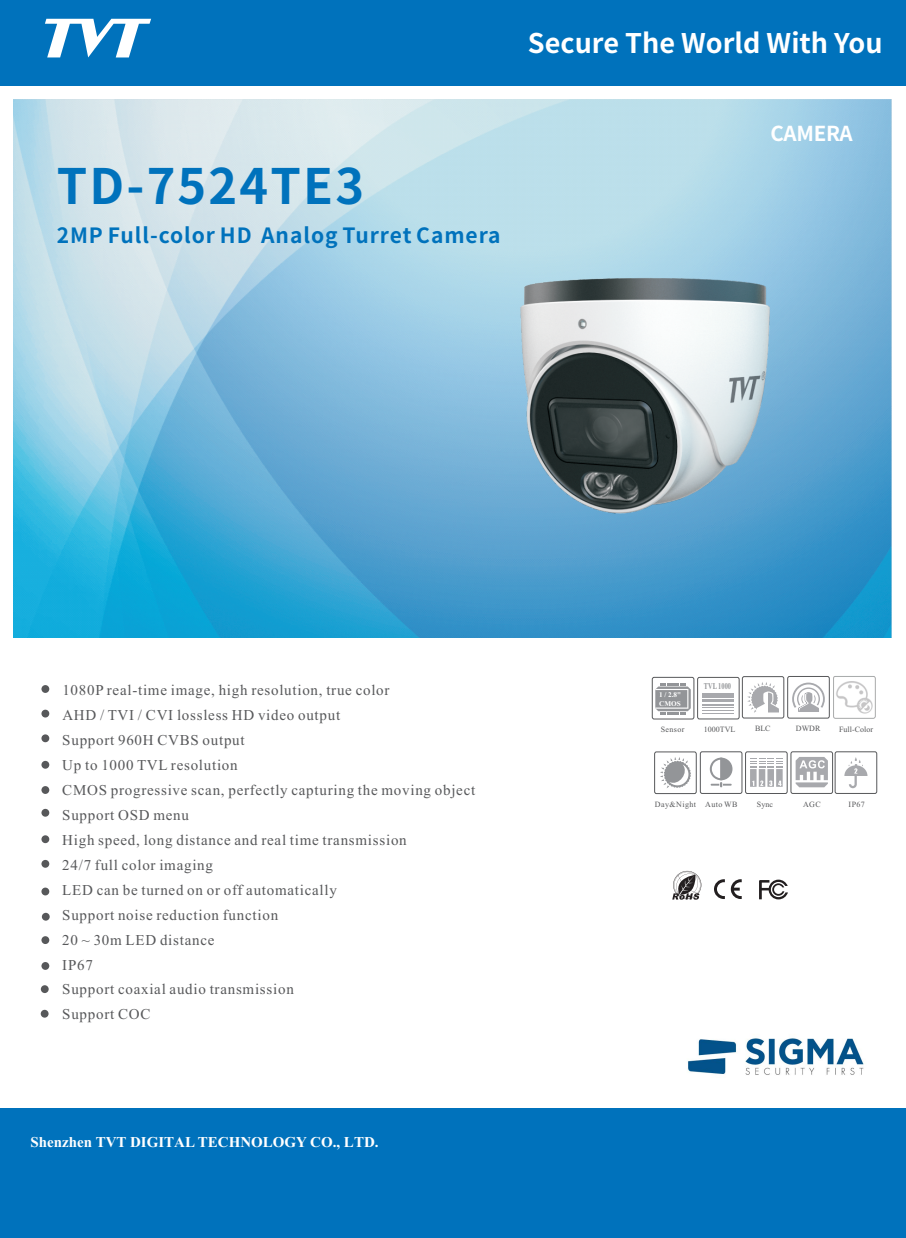
<style>
.page{position:relative;width:906px;height:1238px;background:#fff}
.page>*{position:absolute;margin:0;border:0;box-sizing:border-box;transform-origin:0 0}
.t1{font:700 48.75px "Source Han Sans CN";letter-spacing:.045em;color:#0072bc}
.t2{font:700 27px "Source Han Sans CN";color:#fff}
.t3{font:700 21px "Source Han Sans CN";letter-spacing:.045em;color:#0072bc}
.t4{font:700 20.55px "Source Han Sans CN";letter-spacing:-.015em;color:#fff}
.t5{font:15px/24.9px "Times New Roman";letter-spacing:.05em;color:#57585a}
.t6{font:700 15px "Times New Roman";color:#fff}
.t7{font:700 9px "Times New Roman";color:#939598;scale:.71 1}
.t8{font:7.95px "Times New Roman";color:#57585a}
.t9{font:7.95px "Times New Roman";letter-spacing:.05em;color:#57585a}
.t10{font:700 7.2px "Times New Roman";color:#fff}
</style>
<div class="page">
<img style="left:14px;top:100px;width:877px;height:537px">
<svg style="left:672px;top:870px;width:29px;height:29px"></svg>
<svg style="left:759px;top:879px;width:29px;height:20px"></svg>
<svg style="left:714px;top:879px;width:27px;height:20px"></svg>
<div style="left:0;top:0;width:906px;height:85px;background:#0072bc"></div>
<div style="left:0;top:1108px;width:906px;height:129px;background:#0072bc"></div>
<svg style="left:45px;top:19px;width:106px;height:38px"></svg>
<div style="left:41px;top:685px;width:8px;height:8px;background:#57585a;border-radius:50%"></div>
<div style="left:41px;top:709px;width:8px;height:8px;background:#57585a;border-radius:50%"></div>
<div style="left:41px;top:734px;width:8px;height:8px;background:#57585a;border-radius:50%"></div>
<div style="left:41px;top:760px;width:8px;height:8px;background:#57585a;border-radius:50%"></div>
<div style="left:41px;top:786px;width:8px;height:8px;background:#57585a;border-radius:50%"></div>
<div style="left:41px;top:808px;width:8px;height:8px;background:#57585a;border-radius:50%"></div>
<div style="left:41px;top:835px;width:8px;height:8px;background:#57585a;border-radius:50%"></div>
<div style="left:41px;top:859px;width:8px;height:8px;background:#57585a;border-radius:50%"></div>
<div style="left:41px;top:887px;width:8px;height:8px;background:#57585a;border-radius:50%"></div>
<div style="left:42px;top:912px;width:8px;height:8px;background:#57585a;border-radius:50%"></div>
<div style="left:41px;top:936px;width:8px;height:8px;background:#57585a;border-radius:50%"></div>
<div style="left:41px;top:962px;width:8px;height:7px;background:#57585a;border-radius:50%"></div>
<div style="left:41px;top:985px;width:8px;height:8px;background:#57585a;border-radius:50%"></div>
<div style="left:41px;top:1009px;width:8px;height:8px;background:#57585a;border-radius:50%"></div>
<svg style="left:660px;top:757px;width:31px;height:31px"></svg>
<svg style="left:710px;top:757px;width:22px;height:30px"></svg>
<div style="left:654px;top:751px;width:42px;height:42px;border:1px solid #57585a;border-radius:2px"></div>
<div style="left:700px;top:751px;width:42px;height:42px;border:1px solid #57585a;border-radius:2px"></div>
<div style="left:791px;top:751px;width:41px;height:42px;border:1px solid #57585a;border-radius:2px"></div>
<svg style="left:795px;top:757px;width:33px;height:30px"></svg>
<svg style="left:844px;top:757px;width:23px;height:31px"></svg>
<div style="left:835px;top:751px;width:42px;height:42px;border:1px solid #57585a;border-radius:2px"></div>
<div style="left:652px;top:677px;width:42px;height:42px;border:1px solid #57585a;border-radius:2px"></div>
<svg style="left:655px;top:683px;width:36px;height:31px"></svg>
<svg style="left:747px;top:682px;width:32px;height:30px"></svg>
<svg style="left:792px;top:682px;width:33px;height:30px"></svg>
<hr style="left:702px;top:699px;width:32px;height:3px;background:#a8a9ad">
<hr style="left:702px;top:704px;width:32px;height:1px;background:#a8a9ad">
<hr style="left:702px;top:707px;width:32px;height:1px;background:#a8a9ad">
<hr style="left:702px;top:693px;width:32px;height:4px;background:#a8a9ad">
<hr style="left:702px;top:710px;width:32px;height:1px;background:#a8a9ad">
<hr style="left:702px;top:712px;width:32px;height:1px;background:#a8a9ad">
<svg style="left:750px;top:758px;width:32px;height:28px"></svg>
<div style="left:697px;top:677px;width:42px;height:42px;border:1px solid #57585a;border-radius:2px"></div>
<div style="left:742px;top:676px;width:42px;height:42px;border:1px solid #57585a;border-radius:2px"></div>
<div style="left:745px;top:751px;width:42px;height:42px;border:1px solid #57585a;border-radius:2px"></div>
<div style="left:787px;top:676px;width:42px;height:42px;border:1px solid #57585a;border-radius:2px"></div>
<img style="left:833px;top:676px;width:42px;height:42px">
<img style="left:418px;top:241px;width:428px;height:315px">
<img style="left:687px;top:1038px;width:177px;height:37px">
<h1 class="t1" style="left:57px;top:161px;width:309px">TD-7524TE3</h1>
<h3 class="t3" style="left:57px;top:224px;width:445px">2MP Full-color HD Analog Turret Camera</h3>
<h2 class="t2" style="left:528px;top:29px;width:356px">Secure The World With You</h2>
<h3 class="t4" style="left:770px;top:123px;width:84px">CAMERA</h3>
<p class="t5" style="left:62px;top:679px;width:414px">1080P real-time image, high resolution, true color<br>AHD / TVI / CVI lossless HD video output<br>Support 960H CVBS output<br>Up to 1000 TVL resolution<br>CMOS progressive scan, perfectly capturing the moving object<br>Support OSD menu<br>High speed, long distance and real time transmission<br>24/7 full color imaging<br>LED can be turned on or off automatically<br>Support noise reduction function<br>20 ~ 30m LED distance<br>IP67<br>Support coaxial audio transmission<br>Support COC</p>
<p class="t6" style="left:31px;top:1136px;width:349px">Shenzhen TVT DIGITAL TECHNOLOGY CO., LTD.</p>
<p class="t10" style="left:659px;top:692px;width:24px">1 / 2.8"</p>
<p class="t10" style="left:659px;top:700px;width:23px">CMOS</p>
<p class="t8" style="left:661px;top:726px;width:25px">Sensor</p>
<p class="t7" style="left:704px;top:683px;width:40px">TVL 1000</p>
<p class="t8" style="left:703px;top:726px;width:33px">1000TVL</p>
<p class="t8" style="left:755px;top:726px;width:17px">BLC</p>
<p class="t8" style="left:796px;top:726px;width:26px">DWDR</p>
<p class="t8" style="left:839px;top:726px;width:35px">Full-Color</p>
<p class="t9" style="left:655px;top:801px;width:84px">Day&amp;Night Auto WB</p>
<p class="t8" style="left:803px;top:801px;width:19px">AGC</p>
<p class="t8" style="left:848px;top:801px;width:18px">IP67</p>
<p class="t8" style="left:757px;top:801px;width:18px">Sync</p>
</div>
